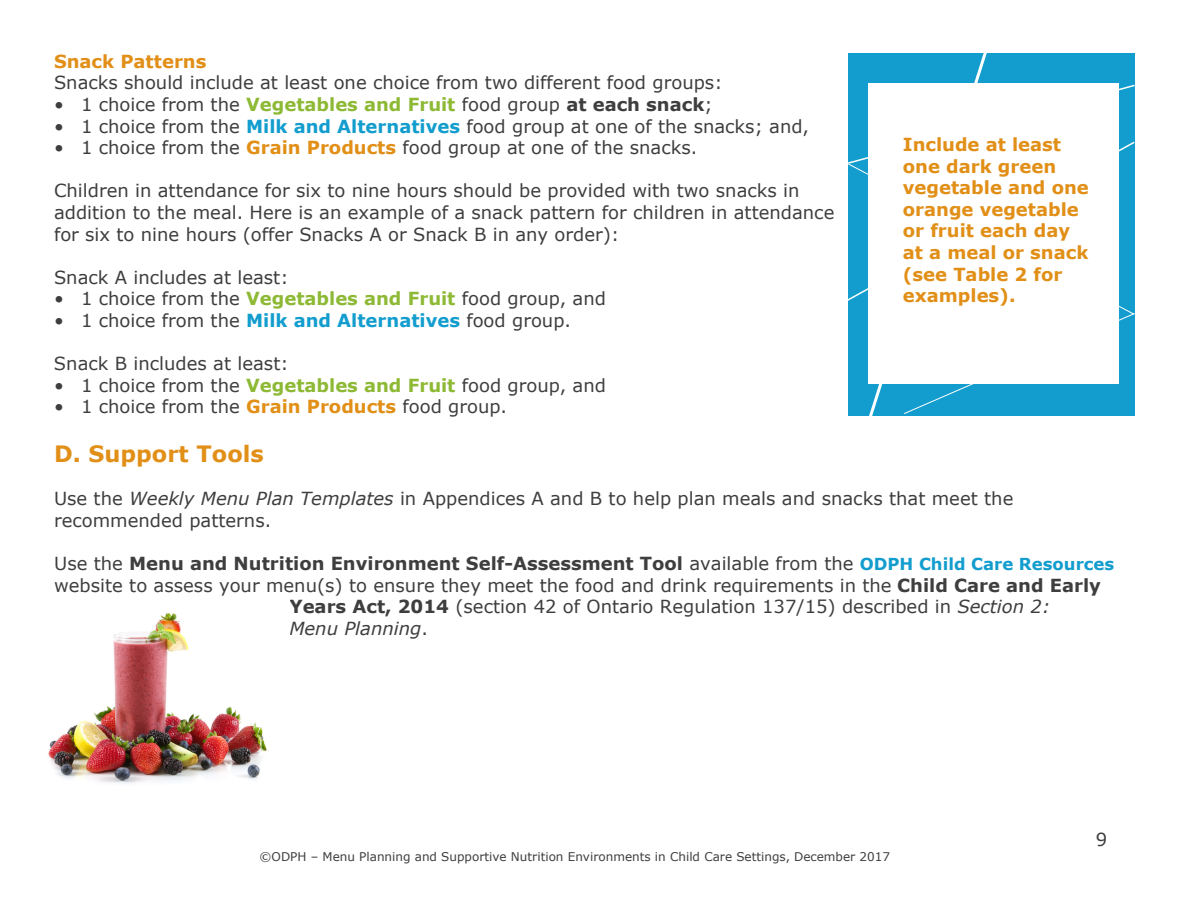
<style>
.page{position:relative;width:1188px;height:918px;background:#fff}
.page>*{position:absolute;margin:0;border:0;box-sizing:border-box;transform-origin:0 0}
.Heading_2{font:700 22.5px "Verdana";color:#e18f17}
.Body_Text{font:18px/21.6px "Verdana";color:#3e3e3f}
.Body_Text_Bullets{font:18px "Verdana";color:#3e3e3f}
.Heading_3{font:700 18px/21.6px "Verdana";color:#e18f17}
.Body_Text-2{font:700 18px "Verdana";color:#3e3e3f}
.Body_Text-3{font:italic 18px "Verdana";color:#3e3e3f}
.t1{font:12px "Verdana";color:#3e3e3f}
.s1{font-weight:700;color:#8db935}
.s2{font-weight:700}
.s3{font-weight:700;color:#129dce}
.s4{font-weight:700;color:#e18f17}
.s5{font-style:italic}
.s6{font-weight:400}
.s7{font-size:16.5px;color:#129dce}
.s8{font-style:normal}
.s9{font-style:inherit}
</style>
<div class="page">
<div style="left:848px;top:53px;width:287px;height:363px;background:#129dce"></div>
<svg style="left:866px;top:53px;width:121px;height:363px"></svg>
<div style="left:868px;top:83px;width:251px;height:301px;background:#fff"></div>
<img style="left:48px;top:612px;width:219px;height:172px">
<h3 class="Heading_3" style="left:54px;top:50px;width:154px">Snack Patterns</h3>
<p class="Body_Text" style="left:54px;top:72px;width:670px">Snacks should include at least one choice from two different food groups:</p>
<p class="Body_Text_Bullets" style="left:54px;top:92px;width:660px">• 1 choice from the <span class="s1">Vegetables and Fruit</span> food group <span class="s2">at each snack</span>;</p>
<p class="Body_Text_Bullets" style="left:54px;top:114px;width:757px">• 1 choice from the <span class="s3">Milk and Alternatives</span> food group at one of the snacks; and,</p>
<p class="Body_Text_Bullets" style="left:54px;top:135px;width:645px">• 1 choice from the <span class="s4">Grain Products</span> food group at one of the snacks.</p>
<p class="Body_Text" style="left:54px;top:180px;width:782px">Children in attendance for six to nine hours should be provided with two snacks in addition to the meal. Here is an example of a snack pattern for children in attendance for six to nine hours (offer Snacks A or Snack B in any order):</p>
<p class="Body_Text" style="left:54px;top:266px;width:236px">Snack A includes at least:</p>
<p class="Body_Text_Bullets" style="left:54px;top:286px;width:554px">• 1 choice from the <span class="s1">Vegetables and Fruit</span> food group, and</p>
<p class="Body_Text_Bullets" style="left:54px;top:308px;width:518px">• 1 choice from the <span class="s3">Milk and Alternatives</span> food group.</p>
<p class="Body_Text" style="left:54px;top:353px;width:236px">Snack B includes at least:</p>
<p class="Body_Text_Bullets" style="left:54px;top:373px;width:554px">• 1 choice from the <span class="s1">Vegetables and Fruit</span> food group, and</p>
<p class="Body_Text_Bullets" style="left:54px;top:394px;width:455px">• 1 choice from the <span class="s4">Grain Products</span> food group.</p>
<h2 class="Heading_2" style="left:54px;top:438px;width:211px">D. Support Tools</h2>
<p class="Body_Text" style="left:54px;top:488px;width:961px">Use the <span class="s5">Weekly Menu Plan Templates</span> in Appendices A and B to help plan meals and snacks that meet the recommended patterns.</p>
<p class="Body_Text-2" style="left:54px;top:551px;width:1062px"><span class="s6">Use the</span> Menu and Nutrition Environment Self-Assessment Tool <span class="s6">available from the</span> <span class="s7">ODPH</span> <span class="s7">Child Care Resources</span></p>
<p class="Body_Text" style="left:54px;top:574px;width:1048px">website to assess your menu(s) to ensure they meet the food and drink requirements in the <span class="s2">Child Care</span> <span class="s2">and Early</span></p>
<p class="Body_Text" style="left:289px;top:596px;width:762px"><span class="s2">Years Act, 2014</span> (section 42 of Ontario Regulation 137/15) described in <span class="s5">Section 2:</span></p>
<p class="Body_Text-3" style="left:289px;top:617px;width:140px">Menu Planning<span class="s8">.</span></p>
<h3 class="Heading_3" style="left:903px;top:133px;width:187px">Include at least one dark green vegetable and one orange vegetable or fruit each day at a meal or snack (see Table 2 for examples)<span class="s9">.</span></h3>
<p class="t1" style="left:260px;top:848px;width:632px">©ODPH – Menu Planning and Supportive Nutrition Environments in Child Care Settings, December 2017</p>
<p class="Body_Text" style="left:1096px;top:828px;width:13px">9</p>
</div>
